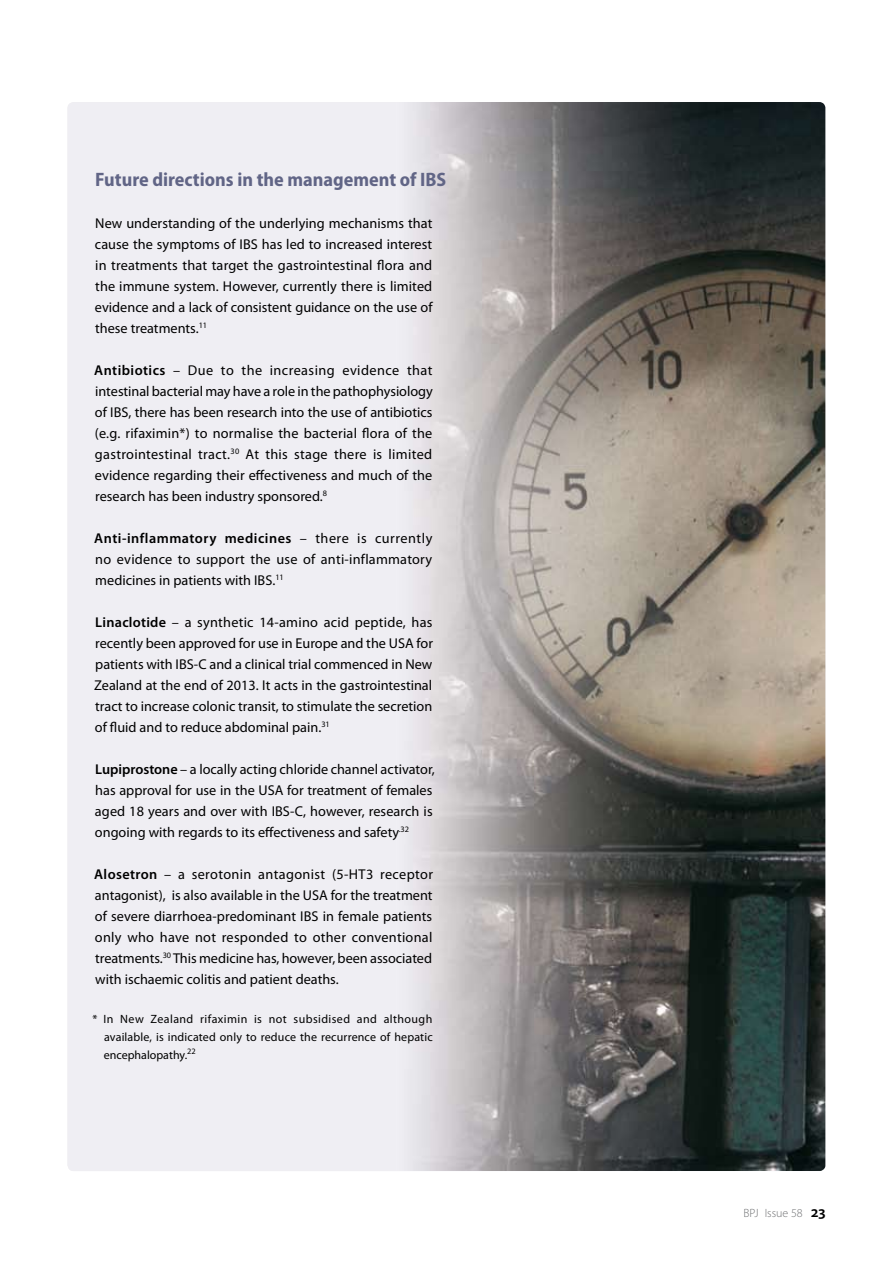
<style>
.page{position:relative;width:893px;height:1263px;background:#fff}
.page>*{position:absolute;margin:0;border:0;box-sizing:border-box;transform-origin:0 0}
.t1{font:700 semi-condensed 19.5px "Myriad Pro";color:#616586}
.t2{font:14.25px/21px "Myriad Pro";color:#000;text-align:justify}
.t3{font:12px/18px "Myriad Pro";letter-spacing:.01em;color:#000;text-align:justify}
.t4{font:300 12px "Myriad Pro";color:#707173}
.s1{font-weight:600}
.s2{font-weight:600;font-size:15.75px;color:#000}
</style>
<div class="page">
<img style="left:68px;top:102px;width:757px;height:1069px">
<h1 class="t1" style="left:95px;top:168px;width:353px">Future directions in the management of IBS</h1>
<p class="t2" style="left:95px;top:212px;width:339px">New understanding of the underlying mechanisms that cause the symptoms of IBS has led to increased interest in treatments that target the gastrointestinal flora and the immune system. However, currently there is limited evidence and a lack of consistent guidance on the use of these treatments.<sup>11</sup></p>
<p class="t2" style="left:94px;top:359px;width:340px"><span class="s1">Antibiotics</span> – Due to the increasing evidence that intestinal bacterial may have a role in the pathophysiology of IBS, there has been research into the use of antibiotics (e.g. rifaximin*) to normalise the bacterial flora of the gastrointestinal tract.<sup>30</sup> At this stage there is limited evidence regarding their effectiveness and much of the research has been industry sponsored.<sup>8</sup></p>
<p class="t2" style="left:94px;top:527px;width:340px"><span class="s1">Anti-inflammatory medicines</span> – there is currently no evidence to support the use of anti-inflammatory medicines in patients with IBS.<sup>11</sup></p>
<p class="t2" style="left:94px;top:611px;width:340px"><span class="s1">Linaclotide</span> – a synthetic 14-amino acid peptide, has recently been approved for use in Europe and the USA for patients with IBS-C and a clinical trial commenced in New Zealand at the end of 2013. It acts in the gastrointestinal tract to increase colonic transit, to stimulate the secretion of fluid and to reduce abdominal pain.<sup>31</sup></p>
<p class="t2" style="left:95px;top:758px;width:341px;text-align:left"><span class="s1">Lupiprostone</span> – a locally acting chloride channel activator, has approval for use in the USA for treatment of females aged 18 years and over with IBS-C, however, research is ongoing with regards to its effectiveness and safety<sup>.32</sup></p>
<p class="t2" style="left:94px;top:863px;width:340px"><span class="s1">Alosetron</span> – a serotonin antagonist (5-HT3 receptor antagonist), is also available in the USA for the treatment of severe diarrhoea-predominant IBS in female patients only who have not responded to other conventional treatments.<sup>30</sup> This medicine has, however, been associated with ischaemic colitis and patient deaths.</p>
<p class="t3" style="left:104px;top:1010px;width:330px;text-indent:-11px">* In New Zealand rifaximin is not subsidised and although available, is indicated only to reduce the recurrence of hepatic encephalopathy.<sup>22</sup></p>
<p class="t4" style="left:743px;top:1206px;width:84px">BPJ Issue 58 <span class="s2">23</span></p>
</div>
